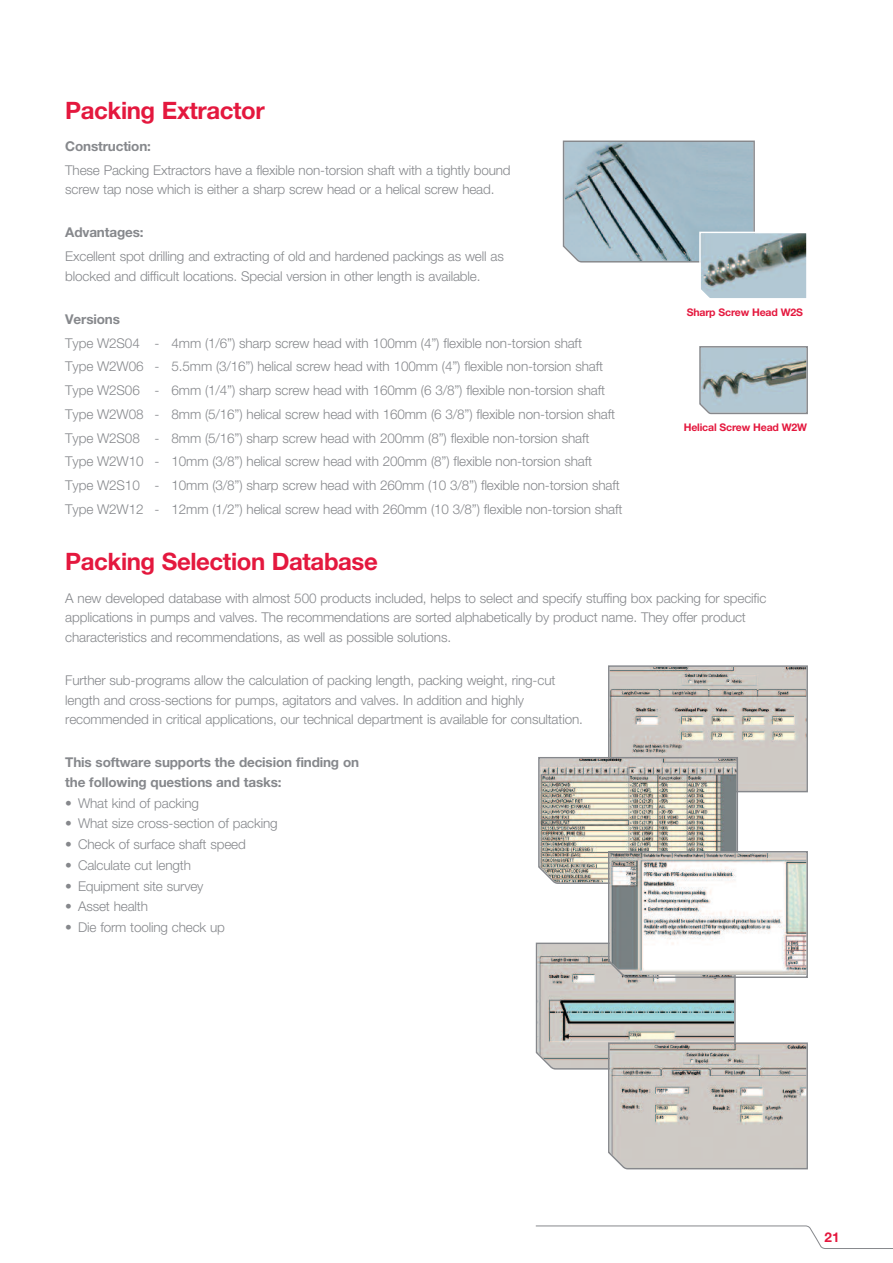
<style>
.page{position:relative;width:893px;height:1263px;background:#fff}
.page>*{position:absolute;margin:0;border:0;box-sizing:border-box;transform-origin:0 0}
.t1{font:700 24px "Helvetica Neue LTW1 G";letter-spacing:-.015em;color:#e4183e}
.t2{font:300 13.5px/23.7px "Helvetica Neue LTW1 G";letter-spacing:-.01em;color:#86888c}
.t3{font:700 13.5px/19.5px "Helvetica Neue LTW1 G";letter-spacing:-.01em;color:#86888c}
.t4{font:700 13.5px "Helvetica Neue LTW1 G";color:#e4183e}
.t5{font:700 10.5px "Helvetica Neue LTW1 G";letter-spacing:-.015em;color:#e4183e}
</style>
<div class="page">
<svg style="left:535px;top:1225px;width:358px;height:24px"></svg>
<svg style="left:563px;top:141px;width:244px;height:157px"></svg>
<svg style="left:699px;top:346px;width:109px;height:68px;background:#a3b4ba"></svg>
<svg style="left:536px;top:665px;width:272px;height:504px"></svg>
<h1 class="t1" style="left:65px;top:101px;width:201px">Packing Extractor</h1>
<p class="t3" style="left:65px;top:138px;width:87px">Construction:</p>
<p class="t2" style="left:65px;top:161px;width:447px;line-height:19.5px">These Packing Extractors have a flexible non-torsion shaft with a tightly bound screw tap nose which is either a sharp screw head or a helical screw head.</p>
<p class="t3" style="left:65px;top:224px;width:80px">Advantages:</p>
<p class="t2" style="left:65px;top:248px;width:440px;line-height:19.5px">Excellent spot drilling and extracting of old and hardened packings as well as blocked and difficult locations. Special version in other length is available.</p>
<p class="t3" style="left:65px;top:311px;width:56px">Versions</p>
<p class="t2" style="left:65px;top:332px;width:559px">Type W2S04 - 4mm (1/6”) sharp screw head with 100mm (4”) flexible non-torsion shaft<br>Type W2W06 - 5.5mm (3/16”) helical screw head with 100mm (4”) flexible non-torsion shaft Type W2S06 - 6mm (1/4”) sharp screw head with 160mm (6 3/8”) flexible non-torsion shaft Type W2W08 - 8mm (5/16”) helical screw head with 160mm (6 3/8”) flexible non-torsion shaft Type W2S08 - 8mm (5/16”) sharp screw head with 200mm (8”) flexible non-torsion shaft<br>Type W2W10 - 10mm (3/8”) helical screw head with 200mm (8”) flexible non-torsion shaft Type W2S10 - 10mm (3/8”) sharp screw head with 260mm (10 3/8”) flexible non-torsion shaft Type W2W12 - 12mm (1/2”) helical screw head with 260mm (10 3/8”) flexible non-torsion shaft</p>
<h1 class="t1" style="left:65px;top:553px;width:314px">Packing Selection Database</h1>
<p class="t2" style="left:65px;top:589px;width:703px;line-height:19.5px">A new developed database with almost 500 products included, helps to select and specify stuffing box packing for specific applications in pumps and valves. The recommendations are sorted alphabetically by product name. They offer product characteristics and recommendations, as well as possible solutions.</p>
<p class="t2" style="left:65px;top:672px;width:519px;line-height:19.5px">Further sub-programs allow the calculation of packing length, packing weight, ring-cut length and cross-sections for pumps, agitators and valves. In addition and highly recommended in critical applications, our technical department is available for consultation.</p>
<p class="t3" style="left:65px;top:754px;width:295px">This software supports the decision finding on the following questions and tasks:</p>
<p class="t2" style="left:65px;top:792px;width:135px">• What kind of packing</p>
<p class="t2" style="left:65px;top:813px;width:214px">• What size cross-section of packing</p>
<p class="t2" style="left:65px;top:834px;width:182px">• Check of surface shaft speed</p>
<p class="t2" style="left:65px;top:854px;width:127px">• Calculate cut length</p>
<p class="t2" style="left:65px;top:875px;width:140px">• Equipment site survey</p>
<p class="t2" style="left:65px;top:896px;width:84px">• Asset health</p>
<p class="t2" style="left:65px;top:917px;width:161px">• Die form tooling check up</p>
<p class="t5" style="left:687px;top:309px;width:118px">Sharp Screw Head W2S</p>
<p class="t5" style="left:684px;top:423px;width:125px">Helical Screw Head W2W</p>
<p class="t4" style="left:824px;top:1232px;width:17px">21</p>
</div>
